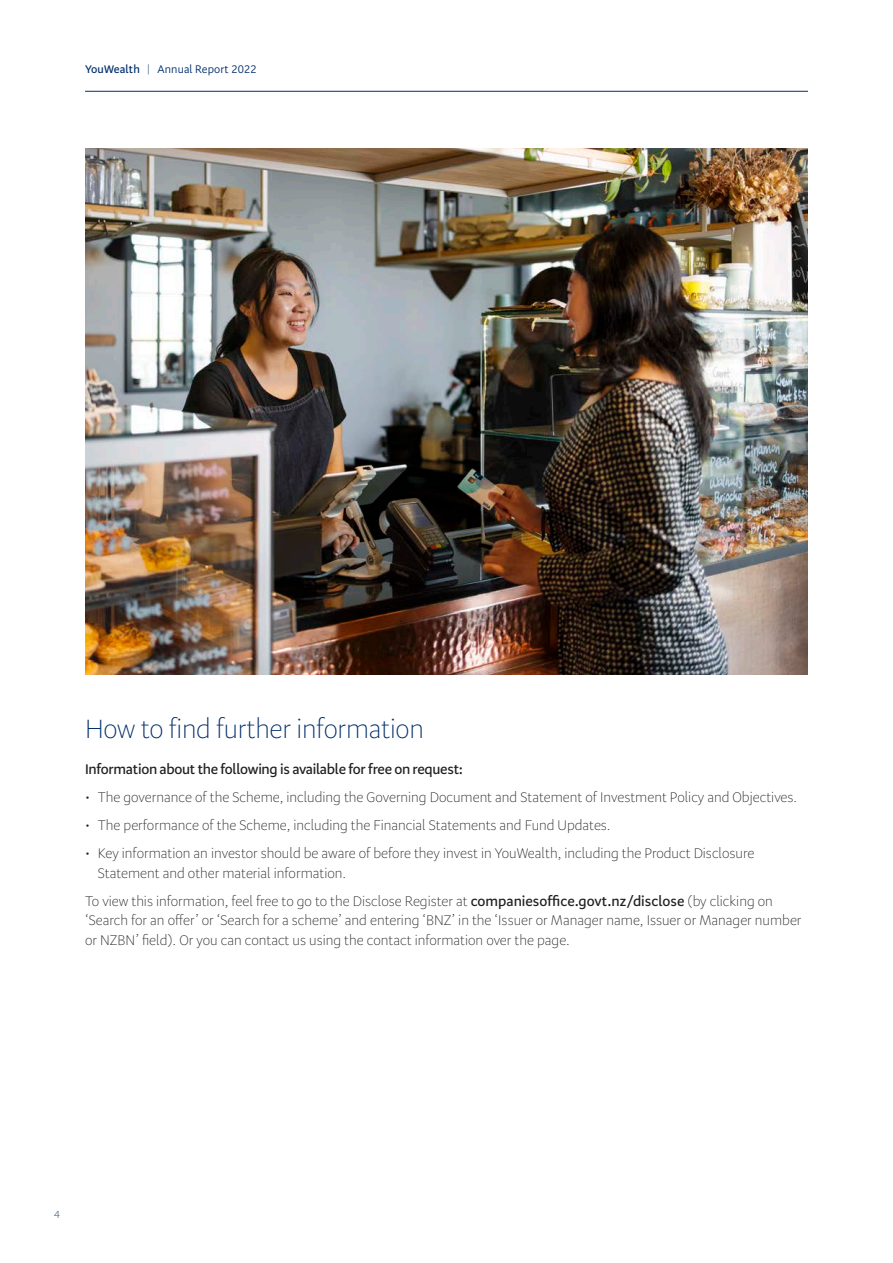
<style>
.page{position:relative;width:893px;height:1263px;background:#fff}
.page>*{position:absolute;margin:0;border:0;box-sizing:border-box;transform-origin:0 0}
.Subhead{font:300 27px "Serrano Pro";letter-spacing:-.01em;color:#002e6b}
.Body_copy{font:300 14.25px/19.5px "Serrano Pro";color:#231f20}
.Body_copy-2{font:600 14.25px "Serrano Pro";letter-spacing:-.02em;color:#231f20}
.t1{font:11.25px "Serrano Pro";letter-spacing:.01em;color:#002e6b}
.t2{font:300 10.5px "Serrano Pro";color:#002e6b}
.s1{font-weight:600}
.s2{font-weight:300}
</style>
<div class="page">
<hr style="left:85px;top:91px;width:723px;height:1px;background:#002e6b">
<img style="left:85px;top:149px;width:723px;height:525px">
<p class="t1" style="left:85px;top:63px;width:173px"><span class="s1">YouWealth</span> <span class="s2">|</span> Annual Report 2022</p>
<p class="Subhead" style="left:85px;top:714px;width:340px">How to find further information</p>
<p class="Body_copy-2" style="left:85px;top:761px;width:380px">Information about the following is available for free on request:</p>
<p class="Body_copy" style="left:85px;top:788px;width:714px">• The governance of the Scheme, including the Governing Document and Statement of Investment Policy and Objectives.</p>
<p class="Body_copy" style="left:85px;top:816px;width:527px">• The performance of the Scheme, including the Financial Statements and Fund Updates.</p>
<p class="Body_copy" style="left:98px;top:844px;width:658px;text-indent:-13px">• Key information an investor should be aware of before they invest in YouWealth, including the Product Disclosure<br>Statement and other material information.</p>
<p class="Body_copy" style="left:85px;top:891px;width:718px">To view this information, feel free to go to the Disclose Register at <span class="s1">companiesoffice.govt.nz/disclose</span> (by clicking on ‘Search for an offer’ or ‘Search for a scheme’ and entering ‘BNZ’ in the ‘Issuer or Manager name, Issuer or Manager number or NZBN’ field). Or you can contact us using the contact information over the page.</p>
<p class="t2" style="left:54px;top:1209px;width:7px">4</p>
</div>
